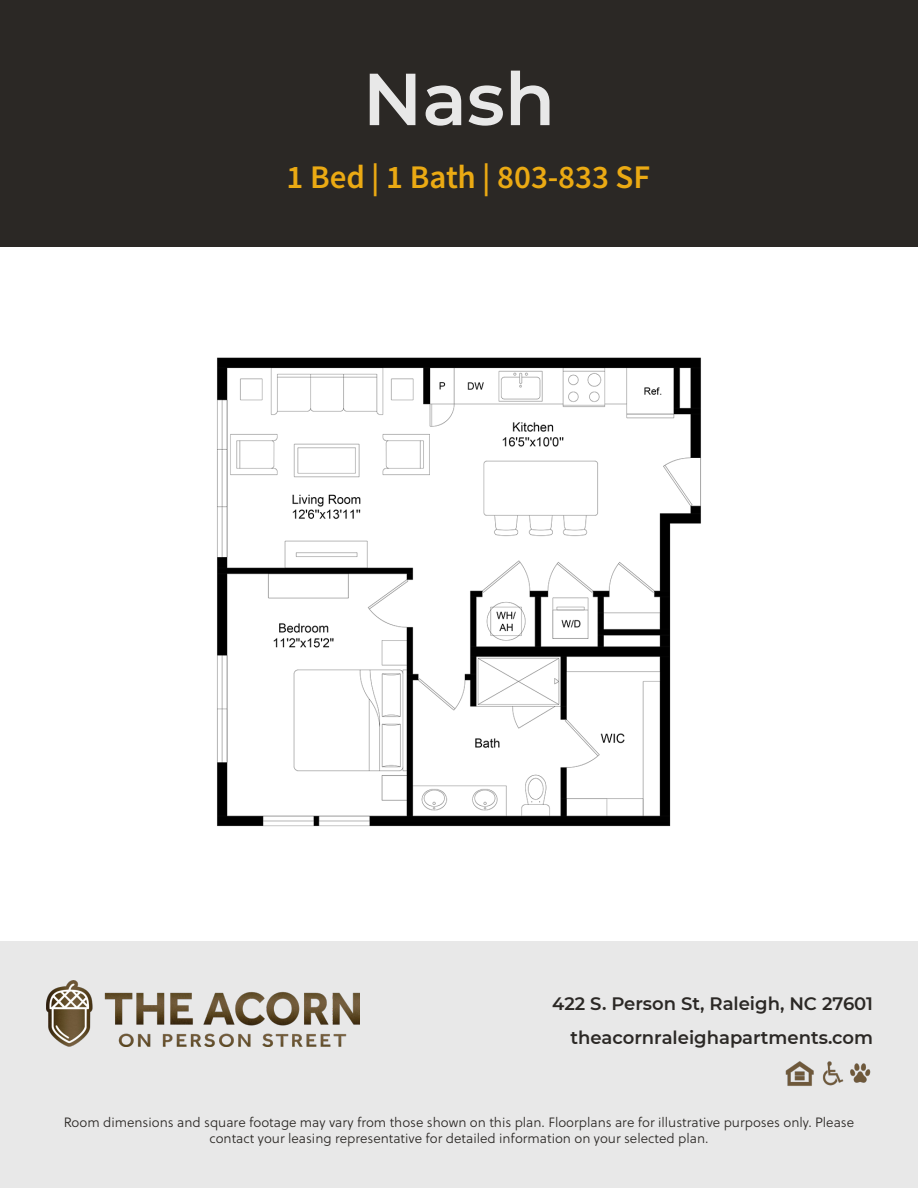
<style>
.page{position:relative;width:918px;height:1188px;background:#fff}
.page>*{position:absolute;margin:0;border:0;box-sizing:border-box;transform-origin:0 0}
.t1{font:600 73.5px "Montserrat";color:#e8e8e8}
.t2{font:33px "Source Sans Variable";color:#ebaa13}
.t3{font:600 18px "Montserrat";color:#2b2825}
.t4{font:300 13.5px/16.2px "Soleil";color:#2b2825;text-align:center}
</style>
<div class="page">
<div style="left:0;top:0;width:918px;height:247px;background:#2b2825"></div>
<img style="left:217px;top:357px;width:484px;height:470px">
<div style="left:0;top:941px;width:918px;height:247px;background:#e8e8e8"></div>
<img style="left:785px;top:1061px;width:86px;height:25px">
<img style="left:46px;top:981px;width:313px;height:65px">
<p class="t1" style="left:363px;top:47px;width:194px">Nash</p>
<p class="t2" style="left:286px;top:157px;width:365px">1 Bed | 1 Bath | 803-833 SF</p>
<p class="t3" style="left:552px;top:991px;width:322px">422 S. Person St, Raleigh, NC 27601</p>
<p class="t3" style="left:571px;top:1025px;width:304px">theacornraleighapartments.com</p>
<p class="t4" style="left:64px;top:1114px;width:792px">Room dimensions and square footage may vary from those shown on this plan. Floorplans are for illustrative purposes only. Please contact your leasing representative for detailed information on your selected plan.</p>
</div>
